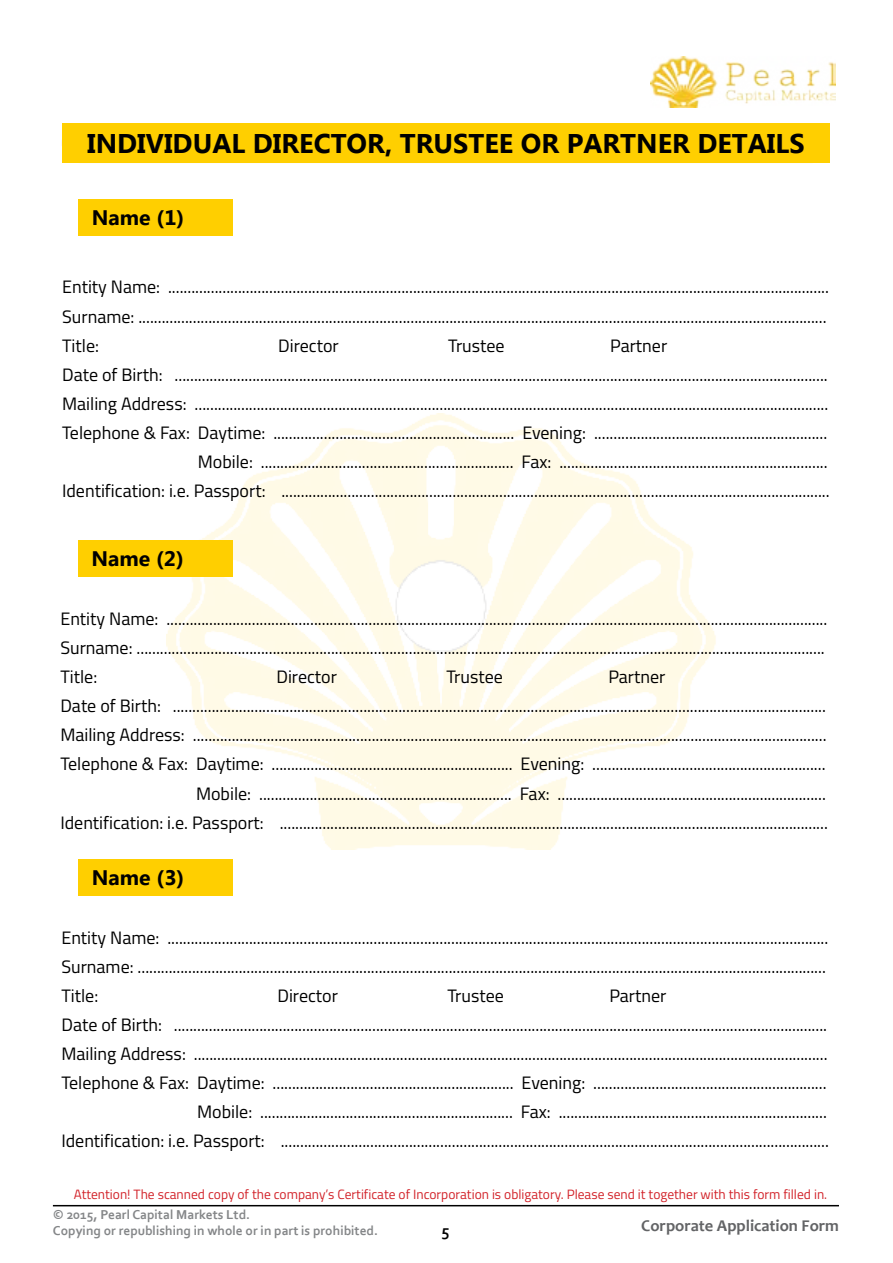
<style>
.page{position:relative;width:893px;height:1263px;background:#fff}
.page>*{position:absolute;margin:0;border:0;box-sizing:border-box;transform-origin:0 0}
.t1{font:700 27px "Microsoft Tai Le";color:#000}
.t2{font:700 21px "Microsoft Tai Le";color:#000}
.t3{font:18px/29.1px "Titillium";color:#000}
.t4{font:700 16.5px "Candara";color:#636466}
.t5{font:700 16.5px "Corbel";color:#000}
.t6{font:13.5px "Titillium";color:#d2232a}
.t7{font:700 13.5px/16.2px "Corbel";color:#848688}
</style>
<div class="page">
<img style="left:166px;top:414px;width:550px;height:435px">
<img style="left:650px;top:56px;width:186px;height:51px">
<hr style="left:53px;top:1205px;width:786px;height:1px;background:#000">
<div style="left:78px;top:199px;width:155px;height:37px;background:#ffcf00"></div>
<div style="left:78px;top:540px;width:154px;height:37px;background:#ffcf00"></div>
<div style="left:78px;top:859px;width:155px;height:37px;background:#ffcf00"></div>
<div style="left:62px;top:123px;width:768px;height:40px;background:#ffcf00"></div>
<h1 class="t1" style="left:87px;top:128px;width:719px">INDIVIDUAL DIRECTOR, TRUSTEE OR PARTNER DETAILS</h1>
<p class="t2" style="left:92px;top:205px;width:94px">Name (1)</p>
<p class="t3" style="left:62px;top:272px;width:768px">Entity Name: ..........................................................................................................................................................................<br>Surname: .................................................................................................................................................................................<br>Title:</p>
<p class="t3" style="left:278px;top:330px;width:62px">Director</p>
<p class="t3" style="left:448px;top:330px;width:58px">Trustee</p>
<p class="t3" style="left:610px;top:330px;width:59px">Partner</p>
<p class="t3" style="left:62px;top:359px;width:767px">Date of Birth: ........................................................................................................................................................................</p>
<p class="t3" style="left:62px;top:388px;width:768px">Mailing Address: ...................................................................................................................................................................</p>
<p class="t3" style="left:62px;top:417px;width:767px">Telephone &amp; Fax: Daytime: .............................................................. Evening: ............................................................</p>
<p class="t3" style="left:198px;top:446px;width:631px">Mobile: ................................................................. Fax: .....................................................................</p>
<p class="t3" style="left:62px;top:475px;width:769px">Identification: i.e. Passport: .............................................................................................................................................</p>
<p class="t2" style="left:91px;top:546px;width:94px">Name (2)</p>
<p class="t3" style="left:60px;top:603px;width:768px">Entity Name: ..........................................................................................................................................................................<br>Surname: .................................................................................................................................................................................<br>Title:</p>
<p class="t3" style="left:276px;top:661px;width:62px">Director</p>
<p class="t3" style="left:446px;top:661px;width:58px">Trustee</p>
<p class="t3" style="left:608px;top:661px;width:59px">Partner</p>
<p class="t3" style="left:60px;top:690px;width:767px">Date of Birth: ........................................................................................................................................................................</p>
<p class="t3" style="left:60px;top:720px;width:768px">Mailing Address: ...................................................................................................................................................................</p>
<p class="t3" style="left:60px;top:749px;width:767px">Telephone &amp; Fax: Daytime: .............................................................. Evening: ............................................................</p>
<p class="t3" style="left:196px;top:778px;width:631px">Mobile: ................................................................. Fax: .....................................................................</p>
<p class="t3" style="left:60px;top:807px;width:769px">Identification: i.e. Passport: .............................................................................................................................................</p>
<p class="t2" style="left:92px;top:865px;width:94px">Name (3)</p>
<p class="t3" style="left:61px;top:922px;width:768px">Entity Name: ..........................................................................................................................................................................<br>Surname: .................................................................................................................................................................................<br>Title:</p>
<p class="t3" style="left:277px;top:980px;width:62px">Director</p>
<p class="t3" style="left:447px;top:980px;width:58px">Trustee</p>
<p class="t3" style="left:609px;top:980px;width:59px">Partner</p>
<p class="t3" style="left:61px;top:1009px;width:767px">Date of Birth: ........................................................................................................................................................................</p>
<p class="t3" style="left:61px;top:1038px;width:768px">Mailing Address: ...................................................................................................................................................................</p>
<p class="t3" style="left:61px;top:1067px;width:767px">Telephone &amp; Fax: Daytime: .............................................................. Evening: ............................................................</p>
<p class="t3" style="left:197px;top:1096px;width:631px">Mobile: ................................................................. Fax: .....................................................................</p>
<p class="t3" style="left:61px;top:1126px;width:769px">Identification: i.e. Passport: .............................................................................................................................................</p>
<p class="t6" style="left:74px;top:1185px;width:755px">Attention! The scanned copy of the company’s Certificate of Incorporation is obligatory. Please send it together with this form filled in.</p>
<p class="t7" style="left:53px;top:1206px;width:327px">© 2015, Pearl Capital Markets Ltd.<br>Copying or republishing in whole or in part is prohibited.</p>
<p class="t5" style="left:441px;top:1221px;width:10px">5</p>
<p class="t4" style="left:641px;top:1215px;width:199px">Corporate Application Form</p>
</div>
